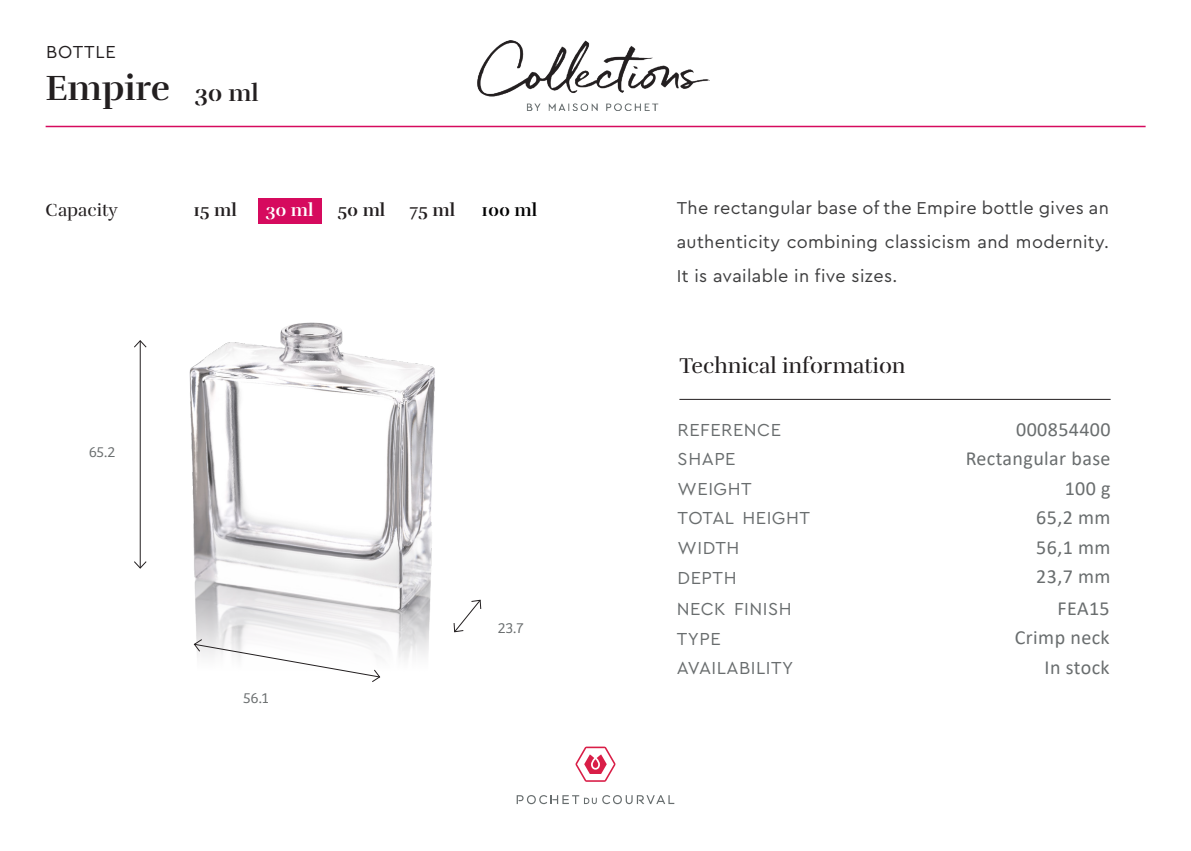
<style>
.page{position:relative;width:1191px;height:851px;background:#fff}
.page>*{position:absolute;margin:0;border:0;box-sizing:border-box;transform-origin:0 0}
.t1{font:36px "Rufina Stencil Bold";color:#231f20}
.t2{font:24px "Rufina Stencil Bold";color:#231f20}
.t3{font:22px "Rufina Stencil Regular";color:#231f20}
.t4{font:20px "Calibri";letter-spacing:.02em;color:#696d6e}
.t5{font:18.2px "Cera Pro";letter-spacing:.03em;color:#696d6e}
.t6{font:18.2px "Cera Pro";letter-spacing:.045em;color:#231f20}
.t7{font:18px/34px "Cera Pro";letter-spacing:.02em;color:#3e3e3f;text-align:justify}
.t8{font:18px "Rufina Stencil Bold";color:#231f20}
.t9{font:18px "Rufina Stencil Regular";color:#231f20}
.t10{font:18px "Rufina Stencil Bold";color:#000}
.t11{font:18px "Rufina Stencil Bold";color:#fff}
.t12{font:300 15px "Bree";color:#696d6e}
</style>
<div class="page">
<hr style="left:46px;top:126px;width:1099px;height:1px;background:#d60a5e">
<img style="left:478px;top:40px;width:231px;height:70px">
<svg style="left:516px;top:795px;width:158px;height:9px"></svg>
<svg style="left:575px;top:746px;width:40px;height:35px"></svg>
<hr style="left:679px;top:399px;width:431px;height:1px;background:#231f20">
<img style="left:139px;top:322px;width:343px;height:338px">
<hr style="left:140px;top:341px;width:1px;height:227px;background:#231f20">
<svg style="left:134px;top:340px;width:13px;height:8px"></svg>
<svg style="left:134px;top:561px;width:13px;height:7px"></svg>
<svg style="left:194px;top:638px;width:186px;height:44px"></svg>
<svg style="left:453px;top:599px;width:28px;height:33px"></svg>
<div style="left:258px;top:198px;width:63px;height:26px;background:#d60a5e"></div>
<p class="t6" style="left:46px;top:39px;width:71px">BOTTLE</p>
<p class="t1" style="left:45px;top:66px;width:126px">Empire</p>
<p class="t2" style="left:194px;top:78px;width:66px">30 ml</p>
<p class="t9" style="left:46px;top:199px;width:74px">Capacity</p>
<p class="t8" style="left:193px;top:199px;width:45px">15 ml</p>
<p class="t11" style="left:265px;top:199px;width:50px">30 ml</p>
<p class="t8" style="left:337px;top:199px;width:49px">50 ml</p>
<p class="t8" style="left:409px;top:199px;width:47px">75 ml</p>
<p class="t10" style="left:481px;top:199px;width:57px">100 ml</p>
<p class="t12" style="left:89px;top:443px;width:28px">65.2</p>
<p class="t12" style="left:243px;top:689px;width:27px">56.1</p>
<p class="t12" style="left:497px;top:619px;width:27px">23.7</p>
<p class="t7" style="left:677px;top:190px;width:433px">The rectangular base of the Empire bottle gives an authenticity combining classicism and modernity.<br>It is available in five sizes.</p>
<p class="t3" style="left:679px;top:352px;width:228px">Technical information</p>
<p class="t5" style="left:677px;top:417px;width:105px">REFERENCE</p>
<p class="t5" style="left:677px;top:447px;width:59px">SHAPE</p>
<p class="t5" style="left:677px;top:477px;width:76px">WEIGHT</p>
<p class="t5" style="left:677px;top:505px;width:134px">TOTAL HEIGHT</p>
<p class="t4" style="left:1016px;top:415px;width:96px">000854400</p>
<p class="t4" style="left:965px;top:444px;width:146px">Rectangular base</p>
<p class="t4" style="left:1064px;top:474px;width:47px">100 g</p>
<p class="t4" style="left:1036px;top:503px;width:76px">65,2 mm</p>
<p class="t5" style="left:677px;top:535px;width:63px">WIDTH</p>
<p class="t4" style="left:1036px;top:533px;width:76px">56,1 mm</p>
<p class="t5" style="left:677px;top:565px;width:60px">DEPTH</p>
<p class="t4" style="left:1036px;top:562px;width:76px">23,7 mm</p>
<p class="t5" style="left:677px;top:596px;width:116px">NECK FINISH</p>
<p class="t4" style="left:1057px;top:594px;width:54px">FEA15</p>
<p class="t5" style="left:677px;top:626px;width:46px">TYPE</p>
<p class="t4" style="left:1014px;top:623px;width:96px">Crimp neck</p>
<p class="t5" style="left:677px;top:656px;width:118px">AVAILABILITY</p>
<p class="t4" style="left:1044px;top:653px;width:67px">In stock</p>
</div>
